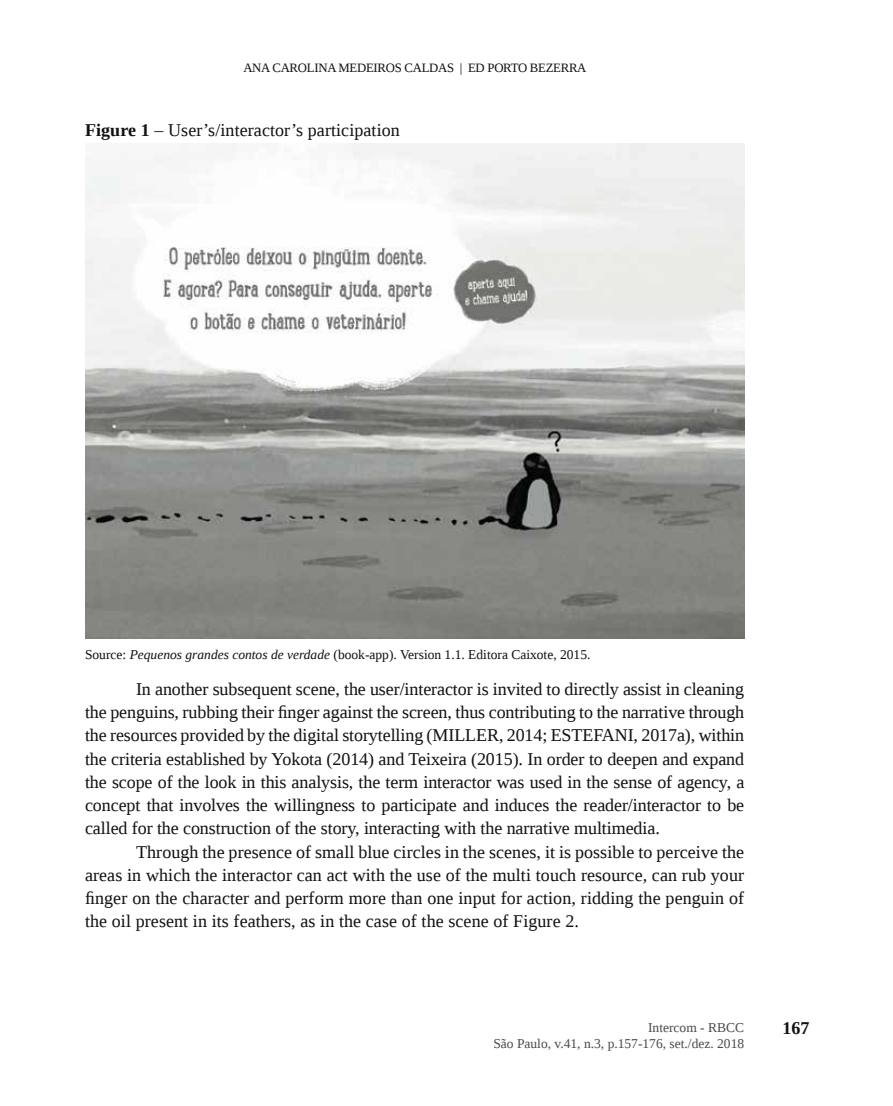
<style>
.page{position:relative;width:893px;height:1106px;background:#fff}
.page>*{position:absolute;margin:0;border:0;box-sizing:border-box;transform-origin:0 0}
.t1{font:18px/23.2px "Liberation Serif";letter-spacing:.005em;color:#121212;text-align:justify}
.t2{font:700 18px "Liberation Serif";color:#121212}
.t3{font:13.5px "Liberation Serif";color:#121212}
.t4{font:13.5px/16.2px "Liberation Serif";color:#4a4c4b;text-align:right}
.t5{font:12.75px "Liberation Serif";letter-spacing:-.02em;color:#121212}
.s1{font-weight:700}
.s2{font-style:italic}
</style>
<div class="page">
<img style="left:85px;top:144px;width:659px;height:494px">
<p class="t5" style="left:243px;top:60px;width:345px">ANA CAROLINA MEDEIROS CALDAS | ED PORTO BEZERRA</p>
<p class="t1" style="left:85px;top:118px;width:316px"><span class="s1">Figure 1</span> – User’s/interactor’s participation</p>
<p class="t3" style="left:85px;top:645px;width:507px">Source: <span class="s2">Pequenos grandes contos de verdade</span> (book-app). Version 1.1. Editora Caixote, 2015.</p>
<p class="t1" style="left:85px;top:677px;width:661px;text-indent:51px">In another subsequent scene, the user/interactor is invited to directly assist in cleaning the penguins, rubbing their finger against the screen, thus contributing to the narrative through the resources provided by the digital storytelling (MILLER, 2014; ESTEFANI, 2017a), within the criteria established by Yokota (2014) and Teixeira (2015). In order to deepen and expand the scope of the look in this analysis, the term interactor was used in the sense of agency, a concept that involves the willingness to participate and induces the reader/interactor to be called for the construction of the story, interacting with the narrative multimedia.</p>
<p class="t1" style="left:85px;top:839px;width:661px;text-indent:51px">Through the presence of small blue circles in the scenes, it is possible to perceive the areas in which the interactor can act with the use of the multi touch resource<span class="s2">,</span> can rub your finger on the character and perform more than one input for action, ridding the penguin of the oil present in its feathers, as in the case of the scene of Figure 2.</p>
<p class="t4" style="left:493px;top:1018px;width:252px">Intercom - RBCC<br>São Paulo, v.41, n.3, p.157-176, set./dez. 2018</p>
<p class="t2" style="left:782px;top:1016px;width:28px">167</p>
</div>
